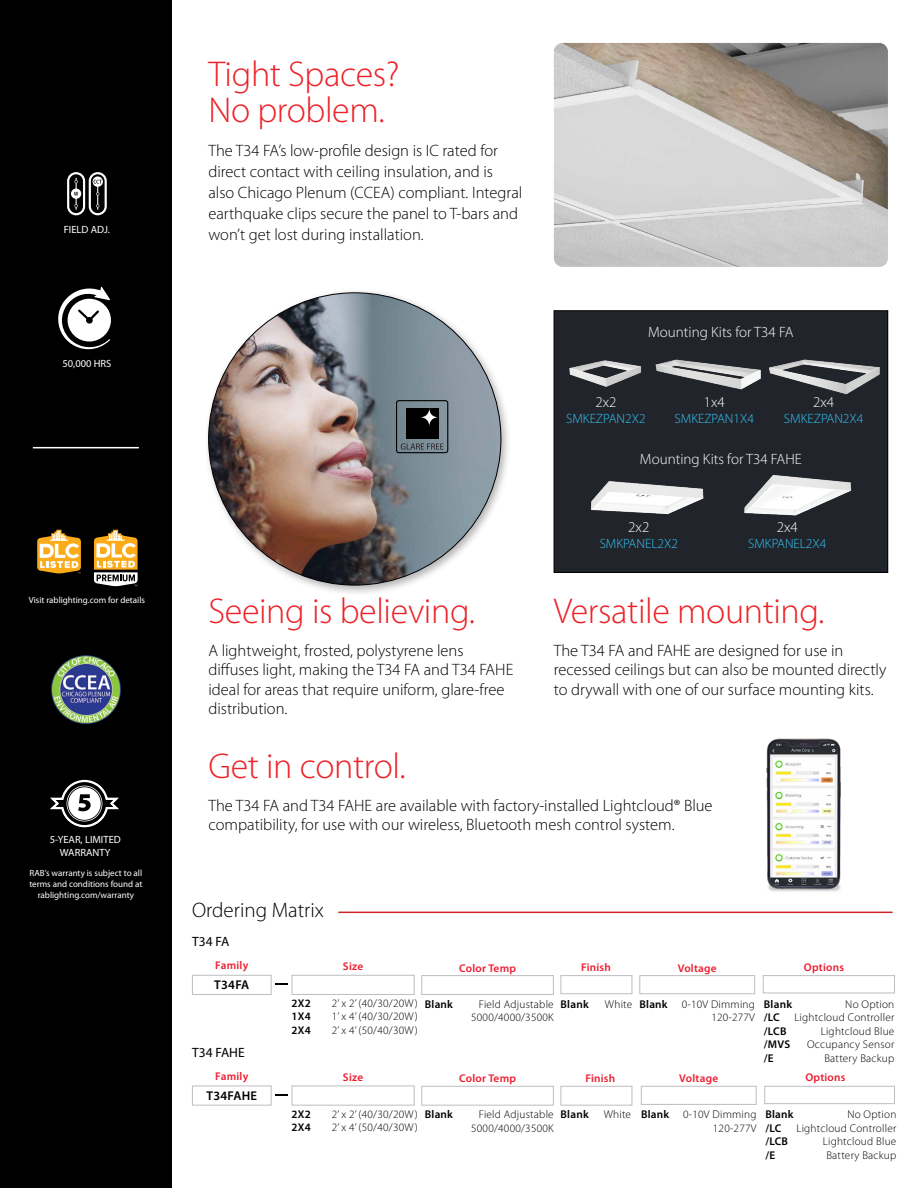
<style>
.page{position:relative;width:918px;height:1188px;background:#fff}
.page>*{position:absolute;margin:0;border:0;box-sizing:border-box;transform-origin:0 0}
.t1{font:300 36px/36px "Myriad Pro";letter-spacing:-.01em;color:#ed2127}
.t2{font:300 21px "Myriad Pro";color:#000}
.t3{font:300 16.5px/19.5px "Myriad Pro";color:#000}
.t4{font:300 15px "Myriad Pro";color:#fff}
.t5{font:300 13.5px "Myriad Pro";color:#32c5f4}
.t6{font:13.5px "Myriad Pro";color:#000}
.t7{font:600 12.75px "Myriad Pro";letter-spacing:.02em;color:#000}
.t8{font:300 11.25px/13.5px "Myriad Pro";letter-spacing:.02em;color:#000;text-align:right}
.t9{font:600 11.25px "Myriad Pro";letter-spacing:.02em;color:#ed1c2f}
.t10{font:600 11.25px/13.5px "Myriad Pro";letter-spacing:.02em;color:#000}
.t11{font:10.5px/12.6px "Myriad Pro";color:#fff;text-align:center}
.t12{font:9px/10.8px "Myriad Pro";color:#fff;text-align:center}
</style>
<div class="page">
<div style="left:0;top:0;width:172px;height:1188px;background:#000"></div>
<img style="left:554px;top:43px;width:334px;height:224px">
<img style="left:52px;top:655px;width:68px;height:69px">
<svg style="left:50px;top:780px;width:69px;height:47px"></svg>
<hr style="left:33px;top:447px;width:106px;height:1px;background:#fff">
<svg style="left:67px;top:172px;width:40px;height:43px"></svg>
<svg style="left:58px;top:287px;width:52px;height:62px"></svg>
<img style="left:766px;top:738px;width:75px;height:154px">
<svg style="left:37px;top:530px;width:44px;height:44px"></svg>
<div style="left:204px;top:288px;width:308px;height:308px;background:#000;opacity:.3"></div>
<img style="left:209px;top:293px;width:292px;height:292px;border-radius:146px">
<svg style="left:396px;top:400px;width:52px;height:53px;background:#485157"></svg>
<div style="left:554px;top:311px;width:334px;height:261px;background:#21242b"></div>
<div style="left:554px;top:310px;width:334px;height:263px;border:1px solid #000"></div>
<img style="left:569px;top:360px;width:72px;height:27px">
<img style="left:591px;top:481px;width:113px;height:34px">
<img style="left:744px;top:474px;width:108px;height:42px">
<img style="left:655px;top:359px;width:106px;height:31px">
<img style="left:769px;top:359px;width:111px;height:36px">
<svg style="left:94px;top:530px;width:44px;height:56px"></svg>
<div style="left:421px;top:975px;width:133px;height:20px;border:1px solid #bcbec0"></div>
<div style="left:421px;top:1086px;width:133px;height:20px;border:1px solid #bcbec0"></div>
<div style="left:639px;top:975px;width:116px;height:19px;border:1px solid #bcbec0"></div>
<div style="left:641px;top:1086px;width:116px;height:19px;border:1px solid #bcbec0"></div>
<div style="left:763px;top:975px;width:132px;height:18px;border:1px solid #bcbec0"></div>
<div style="left:764px;top:1086px;width:131px;height:18px;border:1px solid #bcbec0"></div>
<div style="left:292px;top:975px;width:123px;height:20px;border:1px solid #bcbec0"></div>
<div style="left:292px;top:1086px;width:123px;height:20px;border:1px solid #bcbec0"></div>
<div style="left:192px;top:975px;width:80px;height:20px;border:1px solid #bcbec0"></div>
<div style="left:192px;top:1086px;width:80px;height:20px;border:1px solid #bcbec0"></div>
<hr style="left:338px;top:912px;width:555px;height:1px;background:#d2232a">
<svg style="left:275px;top:984px;width:13px;height:1px"></svg>
<svg style="left:275px;top:1094px;width:13px;height:2px"></svg>
<div style="left:561px;top:975px;width:71px;height:19px;border:1px solid #bcbec0"></div>
<div style="left:561px;top:1086px;width:71px;height:20px;border:1px solid #bcbec0"></div>
<p class="t11" style="left:64px;top:224px;width:48px">FIELD ADJ.</p>
<p class="t11" style="left:62px;top:357px;width:51px">50,000 HRS</p>
<p class="t12" style="left:29px;top:594px;width:118px">Visit rablighting.com for details</p>
<p class="t11" style="left:50px;top:834px;width:73px">5-YEAR, LIMITED<br>WARRANTY</p>
<p class="t12" style="left:29px;top:868px;width:114px">RAB’s warranty is subject to all terms and conditions found at rablighting.com/warranty</p>
<h1 class="t1" style="left:208px;top:56px;width:193px">Tight Spaces?<br>No problem.</h1>
<p class="t3" style="left:208px;top:141px;width:315px;line-height:21px">The T34 FA’s low-profile design is IC rated for direct contact with ceiling insulation, and is also Chicago Plenum (CCEA) compliant. Integral earthquake clips secure the panel to T-bars and won’t get lost during installation.</p>
<h1 class="t1" style="left:208px;top:594px;width:268px">Seeing is believing.</h1>
<p class="t3" style="left:208px;top:641px;width:306px">A lightweight, frosted, polystyrene lens diffuses light, making the T34 FA and T34 FAHE ideal for areas that require uniform, glare-free distribution.</p>
<p class="t4" style="left:648px;top:324px;width:147px">Mounting Kits for T34 FA</p>
<p class="t4" style="left:595px;top:394px;width:23px">2x2</p>
<p class="t5" style="left:566px;top:411px;width:81px">SMKEZPAN2X2</p>
<p class="t4" style="left:704px;top:394px;width:23px">1x4</p>
<p class="t5" style="left:675px;top:411px;width:81px">SMKEZPAN1X4</p>
<p class="t4" style="left:813px;top:394px;width:23px">2x4</p>
<p class="t5" style="left:784px;top:411px;width:81px">SMKEZPAN2X4</p>
<p class="t4" style="left:640px;top:451px;width:163px">Mounting Kits for T34 FAHE</p>
<p class="t4" style="left:628px;top:518px;width:23px">2x2</p>
<p class="t5" style="left:600px;top:536px;width:80px">SMKPANEL2X2</p>
<p class="t4" style="left:777px;top:518px;width:23px">2x4</p>
<p class="t5" style="left:748px;top:536px;width:80px">SMKPANEL2X4</p>
<h1 class="t1" style="left:554px;top:594px;width:272px">Versatile mounting.</h1>
<p class="t3" style="left:554px;top:641px;width:334px">The T34 FA and FAHE are designed for use in recessed ceilings but can also be mounted directly to drywall with one of our surface mounting kits.</p>
<h1 class="t1" style="left:208px;top:748px;width:199px">Get in control.</h1>
<p class="t3" style="left:208px;top:796px;width:506px">The T34 FA and T34 FAHE are available with factory-installed Lightcloud® Blue compatibility, for use with our wireless, Bluetooth mesh control system.</p>
<p class="t2" style="left:192px;top:899px;width:133px">Ordering Matrix</p>
<p class="t6" style="left:192px;top:934px;width:39px">T34 FA</p>
<p class="t9" style="left:215px;top:959px;width:35px">Family</p>
<p class="t7" style="left:214px;top:978px;width:37px">T34FA</p>
<p class="t9" style="left:343px;top:960px;width:22px">Size</p>
<p class="t6" style="left:192px;top:1045px;width:54px">T34 FAHE</p>
<p class="t9" style="left:215px;top:1070px;width:35px">Family</p>
<p class="t7" style="left:206px;top:1089px;width:52px">T34FAHE</p>
<p class="t10" style="left:292px;top:997px;width:21px">2X2</p>
<p class="t8" style="left:332px;top:997px;width:87px">2’ x 2’ (40/30/20W)</p>
<p class="t10" style="left:292px;top:1010px;width:21px">1X4</p>
<p class="t8" style="left:332px;top:1010px;width:87px">1’ x 4’ (40/30/20W)</p>
<p class="t10" style="left:292px;top:1024px;width:21px">2X4</p>
<p class="t8" style="left:332px;top:1024px;width:87px">2’ x 4’ (50/40/30W)</p>
<p class="t9" style="left:343px;top:1071px;width:22px">Size</p>
<p class="t10" style="left:292px;top:1107px;width:21px">2X2</p>
<p class="t8" style="left:332px;top:1107px;width:87px">2’ x 2’ (40/30/20W)</p>
<p class="t10" style="left:292px;top:1121px;width:21px">2X4</p>
<p class="t8" style="left:332px;top:1121px;width:87px">2’ x 4’ (50/40/30W)</p>
<p class="t9" style="left:459px;top:962px;width:58px">Color Temp</p>
<p class="t9" style="left:581px;top:961px;width:31px">Finish</p>
<p class="t9" style="left:678px;top:962px;width:40px">Voltage</p>
<p class="t9" style="left:804px;top:961px;width:42px">Options</p>
<p class="t10" style="left:425px;top:997px;width:30px">Blank</p>
<p class="t10" style="left:561px;top:997px;width:30px">Blank</p>
<p class="t8" style="left:471px;top:997px;width:84px">Field Adjustable<br>5000/4000/3500K</p>
<p class="t8" style="left:605px;top:997px;width:29px">White</p>
<p class="t10" style="left:640px;top:997px;width:30px">Blank</p>
<p class="t8" style="left:682px;top:997px;width:75px">0-10V Dimming<br>120-277V</p>
<p class="t10" style="left:764px;top:997px;width:30px">Blank /LC /LCB /MVS /E</p>
<p class="t8" style="left:794px;top:997px;width:101px">No Option<br>Lightcloud Controller<br>Lightcloud Blue<br>Occupancy Sensor<br>Battery Backup</p>
<p class="t9" style="left:459px;top:1072px;width:58px">Color Temp</p>
<p class="t9" style="left:585px;top:1072px;width:31px">Finish</p>
<p class="t9" style="left:679px;top:1072px;width:40px">Voltage</p>
<p class="t9" style="left:805px;top:1071px;width:42px">Options</p>
<p class="t10" style="left:425px;top:1108px;width:30px">Blank</p>
<p class="t10" style="left:561px;top:1108px;width:30px">Blank</p>
<p class="t8" style="left:471px;top:1108px;width:84px">Field Adjustable<br>5000/4000/3500K</p>
<p class="t8" style="left:604px;top:1108px;width:29px">White</p>
<p class="t10" style="left:641px;top:1108px;width:30px">Blank</p>
<p class="t8" style="left:683px;top:1108px;width:75px">0-10V Dimming<br>120-277V</p>
<p class="t10" style="left:765px;top:1108px;width:30px">Blank /LC /LCB /E</p>
<p class="t8" style="left:796px;top:1108px;width:101px">No Option<br>Lightcloud Controller<br>Lightcloud Blue<br>Battery Backup</p>
</div>
